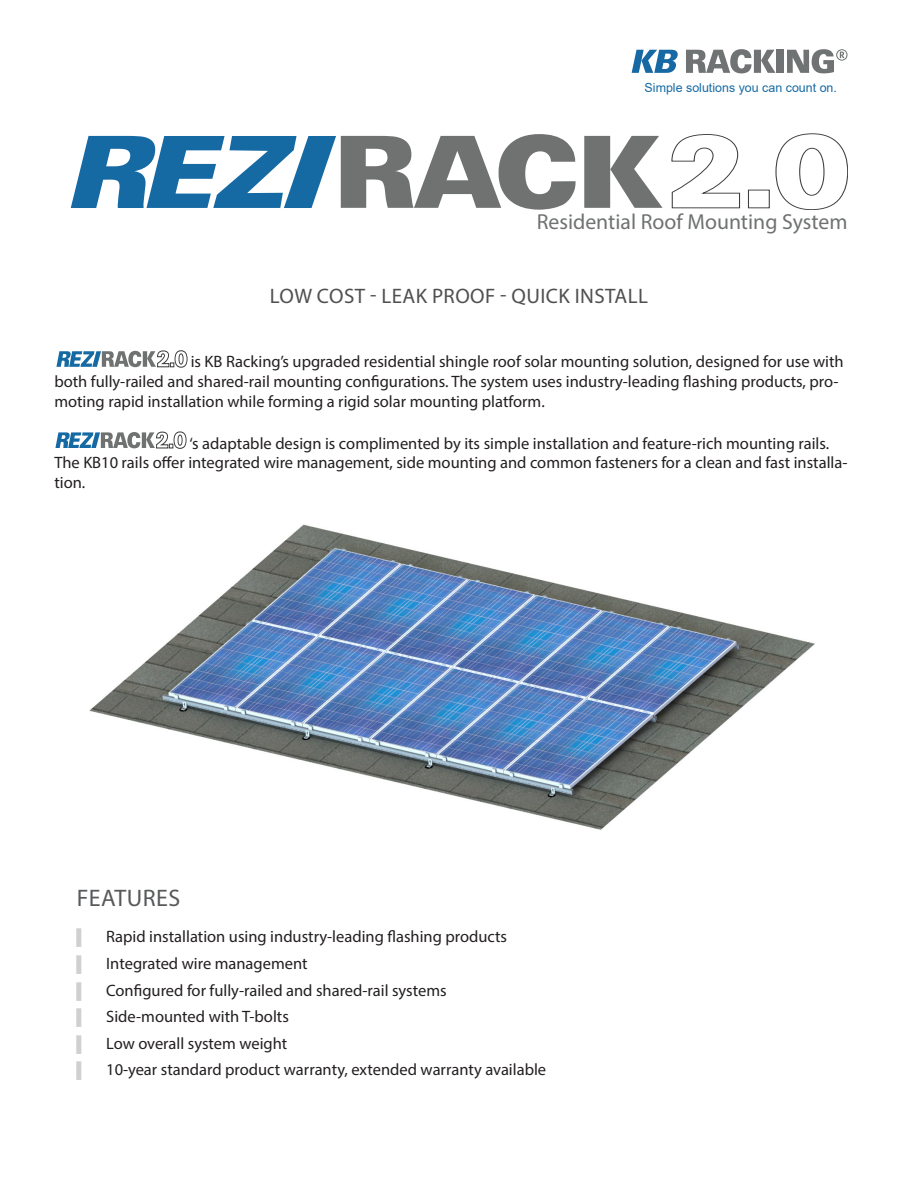
<style>
.page{position:relative;width:918px;height:1188px;background:#fff}
.page>*{position:absolute;margin:0;border:0;box-sizing:border-box;transform-origin:0 0}
.t1{font:24px "Myriad Pro";letter-spacing:.02em;color:#58595a}
.t2{font:21.75px "Myriad Pro";color:#707272}
.t3{font:21px "Myriad Pro";letter-spacing:.02em;color:#505052}
.t4{font:16.5px/19.8px "Myriad Pro";color:#231f20}
.t5{font:12.45px "Arial";color:#166aa4}
.s1{font-family:"Courier New";color:#cfd0d2}
</style>
<div class="page">
<svg style="left:56px;top:351px;width:131px;height:16px"></svg>
<svg style="left:55px;top:432px;width:131px;height:16px"></svg>
<img style="left:89px;top:524px;width:726px;height:306px">
<svg style="left:584px;top:136px;width:79px;height:72px"></svg>
<svg style="left:671px;top:133px;width:177px;height:77px"></svg>
<svg style="left:71px;top:134px;width:505px;height:76px"></svg>
<svg style="left:632px;top:50px;width:46px;height:23px"></svg>
<svg style="left:686px;top:49px;width:89px;height:24px"></svg>
<div style="left:776px;top:50px;width:8px;height:23px;background:#707373"></div>
<svg style="left:787px;top:49px;width:61px;height:24px"></svg>
<p class="t5" style="left:645px;top:79px;width:194px">Simple solutions you can count on.</p>
<p class="t2" style="left:537px;top:208px;width:312px">Residential Roof Mounting System</p>
<p class="t3" style="left:270px;top:283px;width:380px">LOW COST - LEAK PROOF - QUICK INSTALL</p>
<p class="t4" style="left:54px;top:351px;width:791px;text-indent:136px">is KB Racking’s upgraded residential shingle roof solar mounting solution, designed for use with both fully-railed and shared-rail mounting configurations. The system uses industry-leading flashing products, pro&shy;moting rapid installation while forming a rigid solar mounting platform.</p>
<p class="t4" style="left:54px;top:433px;width:795px;text-indent:135px">‘s adaptable design is complimented by its simple installation and feature-rich mounting rails.<br>The KB10 rails offer integrated wire management, side mounting and common fasteners for a clean and fast installa&shy;tion.</p>
<p class="t1" style="left:77px;top:883px;width:105px">FEATURES</p>
<p class="t4" style="left:76px;top:927px;width:432px"><span class="s1">▌</span> Rapid installation using industry-leading flashing products</p>
<p class="t4" style="left:76px;top:953px;width:233px"><span class="s1">▌</span> Integrated wire management</p>
<p class="t4" style="left:76px;top:980px;width:372px"><span class="s1">▌</span> Configured for fully-railed and shared-rail systems</p>
<p class="t4" style="left:76px;top:1006px;width:214px"><span class="s1">▌</span> Side-mounted with T-bolts</p>
<p class="t4" style="left:76px;top:1033px;width:212px"><span class="s1">▌</span> Low overall system weight</p>
<p class="t4" style="left:76px;top:1060px;width:471px"><span class="s1">▌</span> 10-year standard product warranty, extended warranty available</p>
</div>
